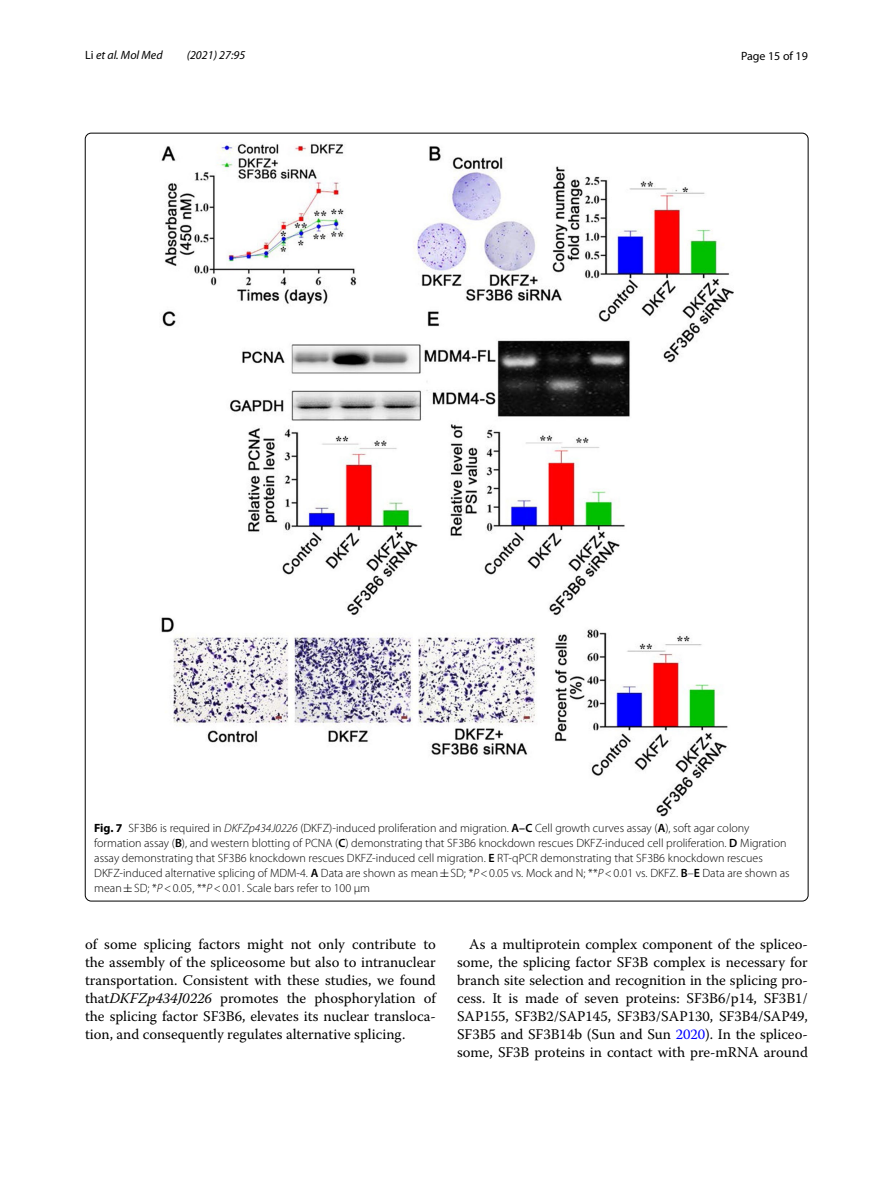
<style>
.page{position:relative;width:893px;height:1187px;background:#fff}
.page>*{position:absolute;margin:0;border:0;box-sizing:border-box;transform-origin:0 0}
.t1{font:14.7px/18px "Warnock Pro";color:#000;text-align:justify}
.t2{font:300 12px/15px "Myriad Pro";color:#000}
.t3{font:italic 12px "Myriad Pro";color:#000}
.t4{font:12px "Myriad Pro";color:#000}
.s1{font-style:normal}
.s2{font-weight:700}
.s3{font-style:italic}
.s4{font-weight:600}
.s5{font-family:"MTSY";font-weight:400}
.s6{color:#00f}
</style>
<div class="page">
<img style="left:161px;top:143px;width:573px;height:673px">
<p class="t3" style="left:85px;top:48px;width:79px"><span class="s1">Li</span> et al. Mol Med</p>
<p class="t3" style="left:187px;top:48px;width:60px">(2021) 27:95</p>
<p class="t4" style="left:741px;top:48px;width:68px">Page 15 of 19</p>
<p class="t2" style="left:94px;top:820px;width:697px"><span class="s2">Fig. 7</span> SF3B6 is required in <span class="s3">DKFZp434J0226</span> (DKFZ)-induced proliferation and migration. <span class="s4">A–C</span> Cell growth curves assay (<span class="s4">A</span>), soft agar colony formation assay (<span class="s4">B</span>), and western blotting of PCNA (<span class="s4">C</span>) demonstrating that SF3B6 knockdown rescues DKFZ-induced cell proliferation. <span class="s4">D</span> Migration assay demonstrating that SF3B6 knockdown rescues DKFZ-induced cell migration. <span class="s4">E</span> RT-qPCR demonstrating that SF3B6 knockdown rescues DKFZ-induced alternative splicing of MDM-4. <span class="s4">A</span> Data are shown as mean<span class="s5">±</span>SD; *<span class="s3">P</span>&lt;0.05 vs. Mock and N; **<span class="s3">P</span>&lt;0.01 vs. DKFZ. <span class="s4">B</span>–<span class="s4">E</span> Data are shown as mean<span class="s5">±</span>SD; *<span class="s3">P</span>&lt;0.05, **<span class="s3">P</span>&lt;0.01. Scale bars refer to 100 μm</p>
<p class="t1" style="left:85px;top:935px;width:352px">of some splicing factors might not only contribute to the assembly of the spliceosome but also to intranuclear transportation. Consistent with these studies, we found that<span class="s3">DKFZp434J0226</span> promotes the phosphorylation of the splicing factor SF3B6, elevates its nuclear transloca&shy;tion, and consequently regulates alternative splicing.</p>
<p class="t1" style="left:457px;top:935px;width:352px;text-indent:12px">As a multiprotein complex component of the spliceo&shy;some, the splicing factor SF3B complex is necessary for branch site selection and recognition in the splicing pro&shy;cess. It is made of seven proteins: SF3B6/p14, SF3B1/ SAP155, SF3B2/SAP145, SF3B3/SAP130, SF3B4/SAP49, SF3B5 and SF3B14b (Sun and Sun <span class="s6">2020</span>). In the spliceo&shy;some, SF3B proteins in contact with pre-mRNA around</p>
</div>
